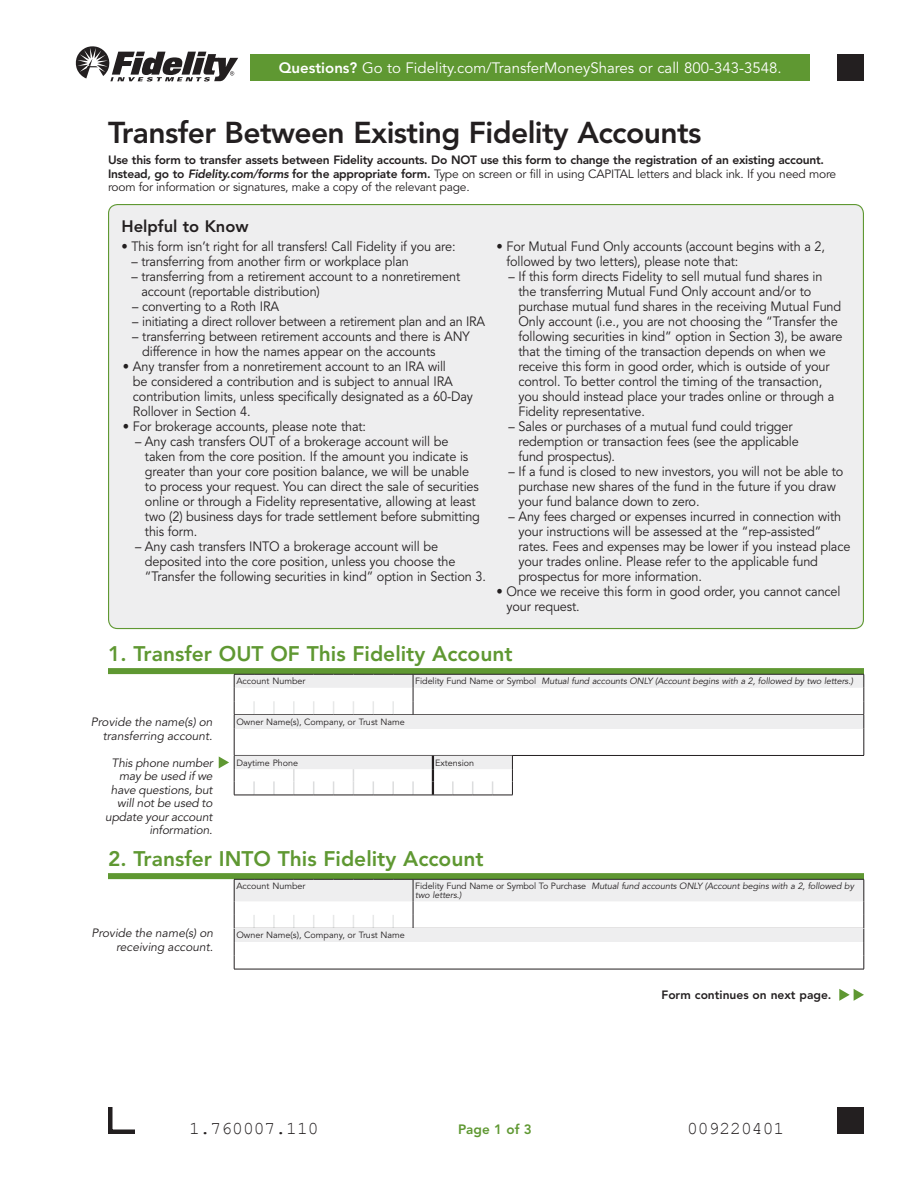
<style>
.page{position:relative;width:918px;height:1188px;background:#fff}
.page>*{position:absolute;margin:0;border:0;box-sizing:border-box;transform-origin:0 0}
.t1{font:800 30px "Avenir";letter-spacing:-.02em;color:#231f20}
.t2{font:800 21px "Avenir";color:#5f9832}
.t3{font:18px "Courier New";color:#231f20}
.t4{font:800 16.5px "Avenir";color:#231f20}
.t5{font:15px "Avenir";color:#fff}
.t6{font:13.5px/15px "Avenir";letter-spacing:-.01em;color:#231f20;scale:.94 1}
.t7{font:800 13.5px "Avenir";color:#5f9832}
.t8{font:800 12px/13.5px "Avenir";letter-spacing:-.02em;color:#231f20}
.t9{font:italic 12px/13.5px "Avenir";letter-spacing:-.01em;color:#231f20;text-align:right}
.t10{font:800 12px "Avenir";color:#231f20}
.t11{font:italic 9px/9px "Avenir";letter-spacing:-.01em;color:#231f20}
.t12{font:9px "Avenir";color:#231f20}
.s1{font-weight:800}
.s2{font-style:italic}
.s3{font-weight:400}
.s4{font-style:normal}
</style>
<div class="page">
<svg style="left:76px;top:46px;width:162px;height:35px"></svg>
<div style="left:250px;top:54px;width:560px;height:27px;background:#5f9832"></div>
<div style="left:109px;top:205px;width:754px;height:424px;background:#eeeeef;border-radius:9px"></div>
<div style="left:108px;top:668px;width:756px;height:6px;background:#5f9832"></div>
<div style="left:108px;top:873px;width:756px;height:6px;background:#5f9832"></div>
<svg style="left:234px;top:879px;width:631px;height:90px"></svg>
<hr style="left:234px;top:969px;width:630px;height:1px;background:#231f20">
<svg style="left:219px;top:674px;width:646px;height:122px"></svg>
<svg style="left:839px;top:989px;width:25px;height:12px"></svg>
<div style="left:837px;top:1107px;width:27px;height:27px;background:#231f20"></div>
<svg style="left:108px;top:1107px;width:27px;height:27px"></svg>
<div style="left:837px;top:54px;width:27px;height:27px;background:#231f20"></div>
<p class="t5" style="left:279px;top:59px;width:504px"><span class="s1">Questions?</span> Go to Fidelity.com/TransferMoneyShares or call 800-343-3548.</p>
<h1 class="t1" style="left:108px;top:115px;width:595px">Transfer Between Existing Fidelity Accounts</h1>
<p class="t8" style="left:108px;top:153px;width:730px">Use this form to transfer assets between Fidelity accounts. Do NOT use this form to change the registration of an existing account.<br>Instead, go to <span class="s2">Fidelity.com/forms</span> for the appropriate form. <span class="s3">Type on screen or fill in using CAPITAL letters and black ink. If you need more room for information or signatures, make a copy of the relevant page.</span></p>
<p class="t4" style="left:122px;top:217px;width:129px">Helpful to Know</p>
<p class="t6" style="left:122px;top:239px;width:357px">• This form isn’t right for all transfers! Call Fidelity if you are:</p>
<p class="t6" style="left:131px;top:254px;width:297px">– transferring from another firm or workplace plan</p>
<p class="t6" style="left:141px;top:269px;width:341px;text-indent:-10px">– transferring from a retirement account to a nonretirement account (reportable distribution)</p>
<p class="t6" style="left:132px;top:299px;width:158px">– converting to a Roth IRA</p>
<p class="t6" style="left:132px;top:314px;width:377px">– initiating a direct rollover between a retirement plan and an IRA</p>
<p class="t6" style="left:142px;top:329px;width:350px;text-indent:-10px">– transferring between retirement accounts and there is ANY difference in how the names appear on the accounts</p>
<p class="t6" style="left:133px;top:359px;width:363px;text-indent:-10px">• Any transfer from a nonretirement account to an IRA will<br>be considered a contribution and is subject to annual IRA contribution limits, unless specifically designated as a 60-Day Rollover in Section 4.</p>
<p class="t6" style="left:123px;top:419px;width:260px">• For brokerage accounts, please note that:</p>
<p class="t6" style="left:145px;top:434px;width:358px;text-indent:-10px">– Any cash transfers OUT of a brokerage account will be taken from the core position. If the amount you indicate is greater than your core position balance, we will be unable to process your request. You can direct the sale of securities online or through a Fidelity representative, allowing at least two (2) business days for trade settlement before submitting this form.</p>
<p class="t6" style="left:145px;top:539px;width:364px;text-indent:-10px">– Any cash transfers INTO a brokerage account will be deposited into the core position, unless you choose the “Transfer the following securities in kind” option in Section 3.</p>
<p class="t6" style="left:506px;top:239px;width:340px;text-indent:-10px">• For Mutual Fund Only accounts (account begins with a 2, followed by two letters), please note that:</p>
<p class="t6" style="left:518px;top:269px;width:346px;text-indent:-10px">– If this form directs Fidelity to sell mutual fund shares in the transferring Mutual Fund Only account and/or to purchase mutual fund shares in the receiving Mutual Fund Only account (i.e., you are not choosing the “Transfer the following securities in kind” option in Section 3), be aware that the timing of the transaction depends on when we receive this form in good order, which is outside of your control. To better control the timing of the transaction, you should instead place your trades online or through a Fidelity representative.</p>
<p class="t6" style="left:518px;top:419px;width:300px;text-indent:-10px">– Sales or purchases of a mutual fund could trigger redemption or transaction fees (see the applicable fund prospectus).</p>
<p class="t6" style="left:518px;top:464px;width:347px;text-indent:-10px">– If a fund is closed to new investors, you will not be able to purchase new shares of the fund in the future if you draw your fund balance down to zero.</p>
<p class="t6" style="left:518px;top:509px;width:355px;text-indent:-10px">– Any fees charged or expenses incurred in connection with your instructions will be assessed at the “rep-assisted” rates. Fees and expenses may be lower if you instead place your trades online. Please refer to the applicable fund prospectus for more information.</p>
<p class="t6" style="left:506px;top:584px;width:357px;text-indent:-10px">• Once we receive this form in good order, you cannot cancel your request.</p>
<h2 class="t2" style="left:108px;top:641px;width:406px">1. Transfer OUT OF This Fidelity Account</h2>
<p class="t12" style="left:236px;top:676px;width:71px">Account Number</p>
<p class="t11" style="left:415px;top:677px;width:439px"><span class="s4">Fidelity Fund Name or Symbol</span> Mutual fund accounts ONLY (Account begins with a 2, followed by two letters.)</p>
<p class="t12" style="left:236px;top:717px;width:170px">Owner Name(s), Company, or Trust Name</p>
<p class="t12" style="left:236px;top:757px;width:63px">Daytime Phone</p>
<p class="t12" style="left:435px;top:757px;width:41px">Extension</p>
<p class="t9" style="left:91px;top:716px;width:123px">Provide the name(s) on transferring account.</p>
<p class="t9" style="left:105px;top:756px;width:109px">This phone number may be used if we have questions, but will not be used to update your account information.</p>
<h2 class="t2" style="left:108px;top:846px;width:377px">2. Transfer INTO This Fidelity Account</h2>
<p class="t12" style="left:236px;top:881px;width:71px">Account Number</p>
<p class="t11" style="left:415px;top:882px;width:440px"><span class="s4">Fidelity Fund Name or Symbol To Purchase</span> Mutual fund accounts ONLY (Account begins with a 2, followed by two letters.)</p>
<p class="t12" style="left:236px;top:930px;width:170px">Owner Name(s), Company, or Trust Name</p>
<p class="t9" style="left:91px;top:927px;width:123px">Provide the name(s) on receiving account.</p>
<p class="t10" style="left:661px;top:988px;width:172px">Form continues on next page.</p>
<h3 class="t3" style="left:189px;top:1117px;width:131px">1.760007.110</h3>
<p class="t7" style="left:458px;top:1121px;width:75px">Page 1 of 3</p>
<h3 class="t3" style="left:687px;top:1117px;width:99px">009220401</h3>
</div>
